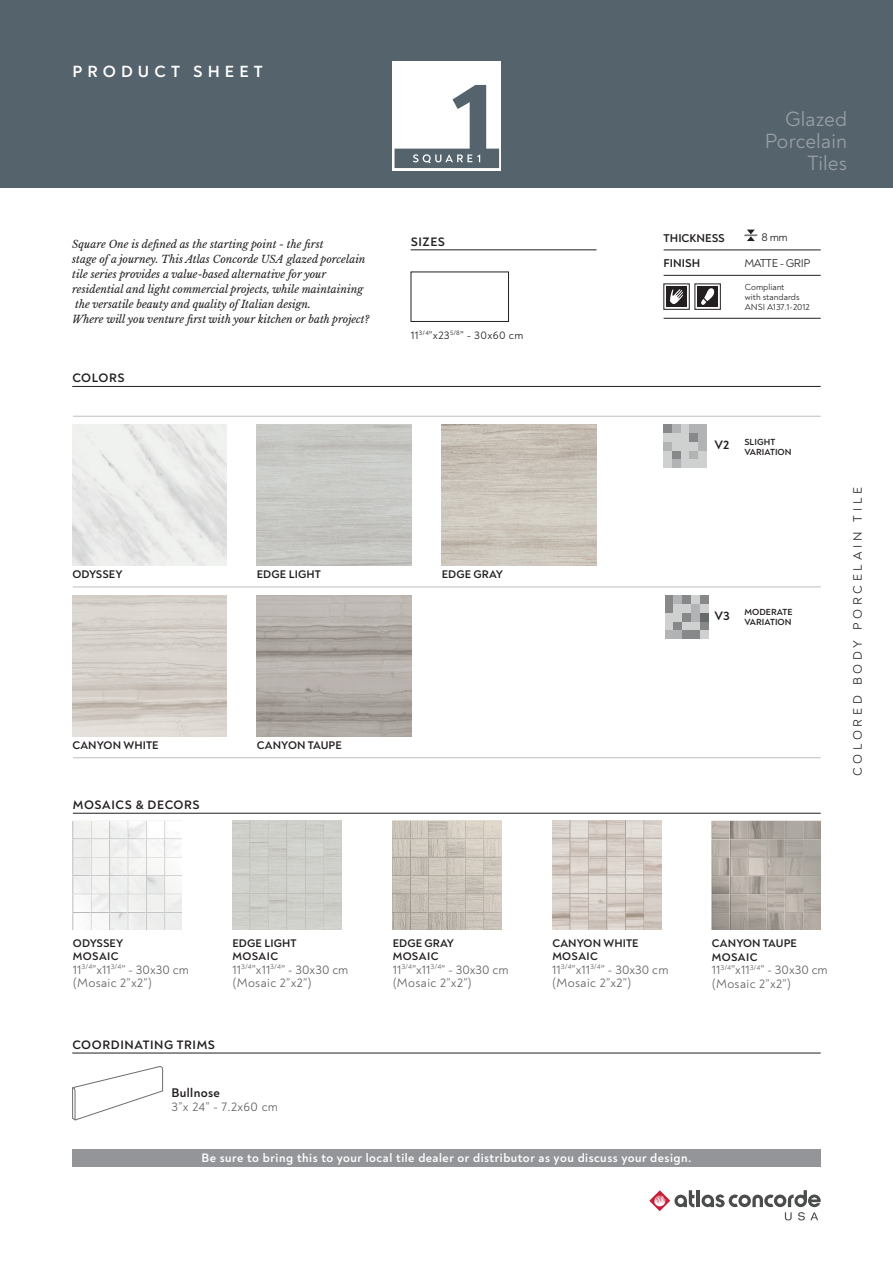
<style>
.page{position:relative;width:893px;height:1263px;background:#fff}
.page>*{position:absolute;margin:0;border:0;box-sizing:border-box;transform-origin:0 0}
.t1{font:21px/21.9px "Noah";letter-spacing:.01em;color:#9a9fa6;text-align:right}
.t2{font:700 16.5px "Noah";letter-spacing:.31em;color:#fff}
.t3{font:12.75px/13.5px "Noah";color:#636366}
.t4{font:700 12.75px "Noah";letter-spacing:.03em;color:#231f20}
.t5{font:700 12.45px "Noah";letter-spacing:.04em;color:#fff}
.t6{font:700 12.45px "Noah";letter-spacing:.05em;color:#231f20}
.t7{font:12.45px "Noah";letter-spacing:.3em;color:#231f20}
.t8{font:700 11.55px "Noah";color:#231f20}
.t9{font:11.55px "Noah";letter-spacing:-.035em;color:#231f20}
.t10{font:700 11.25px/13.5px "Noah";letter-spacing:.01em;color:#231f20}
.t11{font:11.25px "Noah";letter-spacing:.03em;color:#231f20}
.t12{font:italic 10.5px/15px "Libre Baskerville";color:#231f20}
.t13{font:9px/9.8px "Noah";color:#231f20}
.t14{font:700 9px/10.5px "Noah";letter-spacing:.01em;color:#231f20}
</style>
<div class="page">
<img style="left:72px;top:425px;width:155px;height:140px">
<img style="left:442px;top:425px;width:154px;height:140px">
<hr style="left:696px;top:1190px;width:4px;height:17px;background:#4b4c4d">
<svg style="left:701px;top:1190px;width:120px;height:30px"></svg>
<svg style="left:649px;top:1190px;width:45px;height:21px"></svg>
<hr style="left:72px;top:1053px;width:749px;height:1px;background:#231f20">
<svg style="left:72px;top:1066px;width:91px;height:55px"></svg>
<hr style="left:411px;top:249px;width:185px;height:1px;background:#231f20">
<div style="left:695px;top:284px;width:26px;height:26px;border:1px solid #231f20"></div>
<div style="left:697px;top:286px;width:21px;height:21px;background:#231f20"></div>
<svg style="left:701px;top:288px;width:14px;height:17px"></svg>
<div style="left:666px;top:286px;width:21px;height:21px;background:#231f20"></div>
<svg style="left:670px;top:289px;width:13px;height:15px"></svg>
<svg style="left:744px;top:230px;width:13px;height:11px"></svg>
<hr style="left:664px;top:250px;width:157px;height:1px;background:#231f20">
<hr style="left:664px;top:275px;width:157px;height:1px;background:#231f20">
<hr style="left:664px;top:318px;width:157px;height:1px;background:#231f20">
<div style="left:665px;top:596px;width:8px;height:8px;background:#86888a"></div>
<div style="left:674px;top:596px;width:8px;height:8px;background:#b1b3b4"></div>
<div style="left:683px;top:596px;width:8px;height:8px;background:#86888a"></div>
<div style="left:691px;top:596px;width:8px;height:8px;background:#cfd1d0"></div>
<div style="left:700px;top:596px;width:8px;height:8px;background:#86888a"></div>
<div style="left:665px;top:604px;width:8px;height:9px;background:#86888a"></div>
<div style="left:674px;top:604px;width:8px;height:9px;background:#cfd1d0"></div>
<div style="left:683px;top:604px;width:8px;height:9px;background:#cfd1d0"></div>
<div style="left:691px;top:604px;width:8px;height:9px;background:#b1b3b4"></div>
<div style="left:700px;top:604px;width:8px;height:9px;background:#cfd1d0"></div>
<div style="left:665px;top:613px;width:8px;height:8px;background:#cfd1d0"></div>
<div style="left:674px;top:613px;width:8px;height:8px;background:#cfd1d0"></div>
<div style="left:683px;top:613px;width:8px;height:8px;background:#86888a"></div>
<div style="left:691px;top:613px;width:8px;height:8px;background:#b1b3b4"></div>
<div style="left:700px;top:613px;width:8px;height:8px;background:#666a6b"></div>
<div style="left:665px;top:622px;width:8px;height:8px;background:#cfd1d0"></div>
<div style="left:674px;top:622px;width:8px;height:8px;background:#86888a"></div>
<div style="left:683px;top:622px;width:8px;height:8px;background:#cfd1d0"></div>
<div style="left:691px;top:622px;width:8px;height:8px;background:#cfd1d0"></div>
<div style="left:700px;top:622px;width:8px;height:8px;background:#86888a"></div>
<div style="left:665px;top:631px;width:8px;height:8px;background:#b1b3b4"></div>
<div style="left:674px;top:631px;width:8px;height:8px;background:#b1b3b4"></div>
<div style="left:683px;top:631px;width:8px;height:8px;background:#86888a"></div>
<div style="left:691px;top:631px;width:8px;height:8px;background:#86888a"></div>
<div style="left:700px;top:631px;width:8px;height:8px;background:#cfd1d0"></div>
<hr style="left:72px;top:386px;width:749px;height:1px;background:#231f20">
<hr style="left:73px;top:416px;width:748px;height:1px;background:#bcbdc0">
<hr style="left:73px;top:757px;width:748px;height:1px;background:#bcbdc0">
<hr style="left:73px;top:586px;width:748px;height:1px;background:#bcbdc0">
<div style="left:72px;top:1150px;width:749px;height:17px;background:#939598"></div>
<div style="left:411px;top:272px;width:98px;height:50px;border:1px solid #231f20"></div>
<hr style="left:73px;top:813px;width:748px;height:1px;background:#231f20">
<img style="left:257px;top:596px;width:154px;height:140px">
<img style="left:73px;top:821px;width:109px;height:109px">
<img style="left:232px;top:821px;width:109px;height:109px">
<img style="left:392px;top:821px;width:109px;height:109px">
<img style="left:552px;top:821px;width:109px;height:109px">
<img style="left:712px;top:821px;width:109px;height:109px">
<div style="left:0;top:0;width:893px;height:187px;background:#55636c"></div>
<div style="left:392px;top:61px;width:109px;height:109px;background:#fff"></div>
<svg style="left:394px;top:85px;width:105px;height:83px"></svg>
<div style="left:664px;top:425px;width:8px;height:8px;background:#86888a"></div>
<div style="left:672px;top:425px;width:8px;height:8px;background:#b1b3b4"></div>
<div style="left:681px;top:425px;width:8px;height:8px;background:#cfd1d0"></div>
<div style="left:690px;top:425px;width:8px;height:8px;background:#b1b3b4"></div>
<div style="left:698px;top:425px;width:9px;height:8px;background:#b1b3b4"></div>
<div style="left:664px;top:434px;width:8px;height:8px;background:#cfd1d0"></div>
<div style="left:672px;top:434px;width:8px;height:8px;background:#cfd1d0"></div>
<div style="left:681px;top:434px;width:8px;height:8px;background:#cfd1d0"></div>
<div style="left:690px;top:434px;width:8px;height:8px;background:#86888a"></div>
<div style="left:698px;top:434px;width:9px;height:8px;background:#b1b3b4"></div>
<div style="left:664px;top:442px;width:8px;height:8px;background:#b1b3b4"></div>
<div style="left:672px;top:442px;width:8px;height:8px;background:#cfd1d0"></div>
<div style="left:681px;top:442px;width:8px;height:8px;background:#cfd1d0"></div>
<div style="left:690px;top:442px;width:8px;height:8px;background:#cfd1d0"></div>
<div style="left:698px;top:442px;width:9px;height:8px;background:#b1b3b4"></div>
<div style="left:664px;top:451px;width:8px;height:8px;background:#cfd1d0"></div>
<div style="left:672px;top:451px;width:8px;height:8px;background:#86888a"></div>
<div style="left:681px;top:451px;width:8px;height:8px;background:#cfd1d0"></div>
<div style="left:690px;top:451px;width:8px;height:8px;background:#b1b3b4"></div>
<div style="left:698px;top:451px;width:9px;height:8px;background:#cfd1d0"></div>
<div style="left:664px;top:460px;width:8px;height:8px;background:#cfd1d0"></div>
<div style="left:672px;top:460px;width:8px;height:8px;background:#b1b3b4"></div>
<div style="left:681px;top:460px;width:8px;height:8px;background:#cfd1d0"></div>
<div style="left:690px;top:460px;width:8px;height:8px;background:#cfd1d0"></div>
<div style="left:698px;top:460px;width:9px;height:8px;background:#cfd1d0"></div>
<h2 class="t2" style="left:72px;top:61px;width:192px">PRODUCT SHEET</h2>
<p class="t12" style="left:72px;top:236px;width:299px">Square One is defined as the starting point - the first<br>stage of a journey. This Atlas Concorde USA glazed porcelain tile series provides a value-based alternative for your residential and light commercial projects, while maintaining the versatile beauty and quality of Italian design.<br>Where will you venture first with your kitchen or bath project?</p>
<p class="t6" style="left:72px;top:370px;width:54px">COLORS</p>
<p class="t6" style="left:411px;top:234px;width:36px">SIZES</p>
<p class="t11" style="left:411px;top:328px;width:114px">11<sup>3/4</sup>”x23<sup>5/8</sup>” - 30x60 cm</p>
<p class="t10" style="left:72px;top:567px;width:52px">ODYSSEY</p>
<p class="t10" style="left:257px;top:567px;width:66px">EDGE LIGHT</p>
<p class="t10" style="left:442px;top:567px;width:63px">EDGE GRAY</p>
<p class="t10" style="left:72px;top:738px;width:88px">CANYON WHITE</p>
<p class="t10" style="left:257px;top:738px;width:86px">CANYON TAUPE</p>
<p class="t6" style="left:73px;top:797px;width:128px">MOSAICS &amp; DECORS</p>
<h1 class="t1" style="left:765px;top:109px;width:84px">Glazed<br>Porcelain<br>Tiles</h1>
<p class="t8" style="left:664px;top:231px;width:63px">THICKNESS</p>
<p class="t9" style="left:761px;top:230px;width:28px">8 mm</p>
<p class="t8" style="left:664px;top:255px;width:38px">FINISH</p>
<p class="t9" style="left:744px;top:256px;width:68px">MATTE - GRIP</p>
<p class="t13" style="left:745px;top:282px;width:66px">Compliant<br>with standards<br>ANSI A137.1-2012</p>
<p class="t6" style="left:714px;top:437px;width:16px">V2</p>
<p class="t14" style="left:744px;top:436px;width:49px">SLIGHT<br>VARIATION</p>
<p class="t6" style="left:714px;top:608px;width:17px">V3</p>
<p class="t14" style="left:744px;top:606px;width:50px">MODERATE<br>VARIATION</p>
<p class="t7" style="left:850px;top:776px;width:290px;rotate:-90deg">COLORED BODY PORCELAIN TILE</p>
<p class="t10" style="left:73px;top:936px;width:52px">ODYSSEY<br>MOSAIC</p>
<p class="t3" style="left:73px;top:962px;width:117px">11<sup>3/4</sup>”x11<sup>3/4</sup>” - 30x30 cm (Mosaic 2”x2”)</p>
<p class="t10" style="left:233px;top:936px;width:66px">EDGE LIGHT<br>MOSAIC</p>
<p class="t3" style="left:232px;top:962px;width:117px">11<sup>3/4</sup>”x11<sup>3/4</sup>” - 30x30 cm (Mosaic 2”x2”)</p>
<p class="t6" style="left:72px;top:1037px;width:144px">COORDINATING TRIMS</p>
<p class="t4" style="left:171px;top:1085px;width:50px">Bullnose</p>
<p class="t3" style="left:171px;top:1100px;width:108px">3”x 24” - 7.2x60 cm</p>
<p class="t10" style="left:393px;top:936px;width:63px">EDGE GRAY<br>MOSAIC</p>
<p class="t3" style="left:393px;top:962px;width:117px">11<sup>3/4</sup>”x11<sup>3/4</sup>” - 30x30 cm (Mosaic 2”x2”)</p>
<p class="t10" style="left:552px;top:936px;width:88px">CANYON WHITE<br>MOSAIC</p>
<p class="t3" style="left:552px;top:962px;width:118px">11<sup>3/4</sup>”x11<sup>3/4</sup>” - 30x30 cm (Mosaic 2”x2”)</p>
<p class="t10" style="left:712px;top:936px;width:86px">CANYON TAUPE<br>MOSAIC</p>
<p class="t3" style="left:712px;top:963px;width:117px">11<sup>3/4</sup>”x11<sup>3/4</sup>” - 30x30 cm (Mosaic 2”x2”)</p>
<p class="t5" style="left:201px;top:1150px;width:492px">Be sure to bring this to your local tile dealer or distributor as you discuss your design.</p>
</div>
